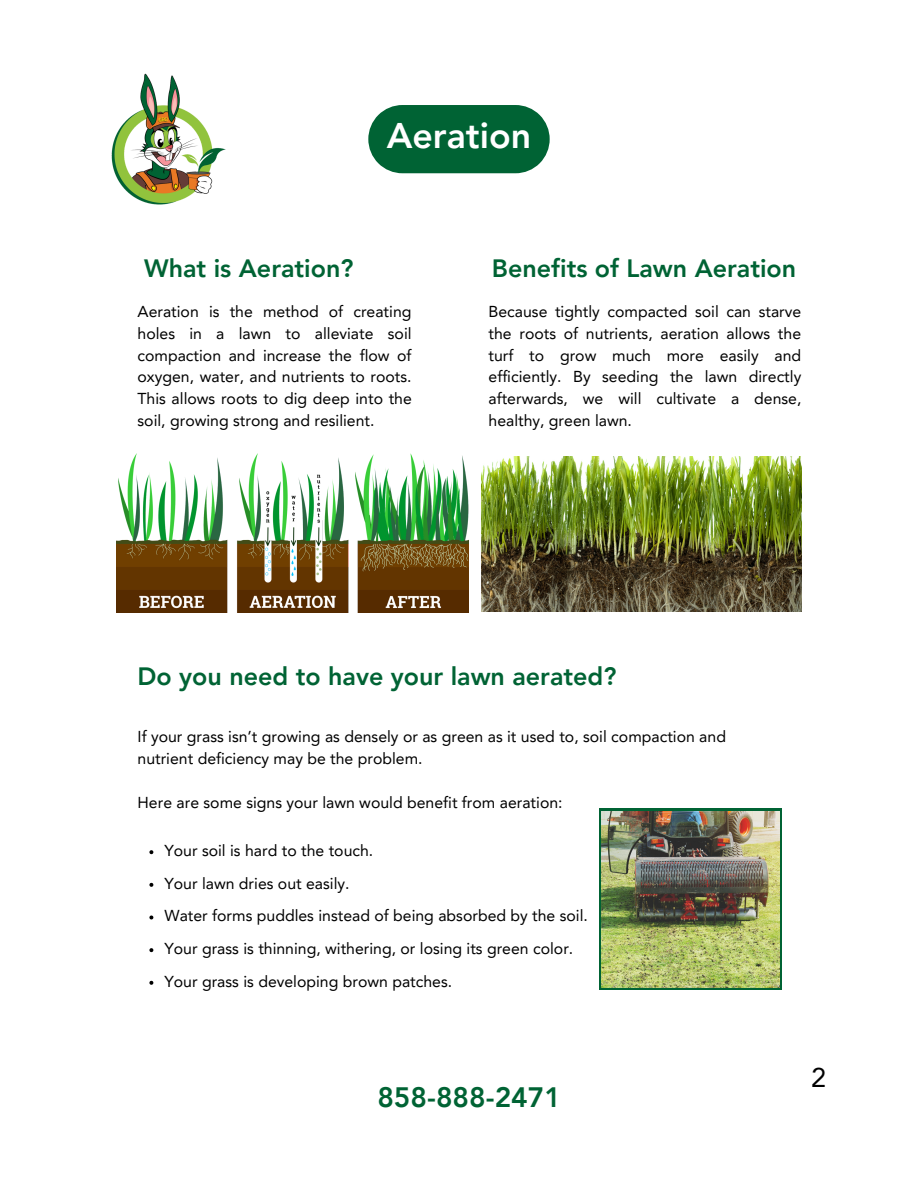
<style>
.page{position:relative;width:918px;height:1188px;background:#fff}
.page>*{position:absolute;margin:0;border:0;box-sizing:border-box;transform-origin:0 0}
.t1{font:800 35.55px "Avenir LT Pro";color:#fff}
.t2{font:800 28.05px "Avenir LT Pro";color:#006334}
.t3{font:27px "Avenir LT Pro";color:#000}
.t4{font:800 25.05px "Avenir LT Pro";color:#006334}
.t5{font:15.9px/21.8px "Avenir LT Pro";color:#000;text-align:justify}
</style>
<div class="page">
<img style="left:116px;top:454px;width:352px;height:159px">
<svg style="left:368px;top:105px;width:182px;height:68px;background:#157045"></svg>
<img style="left:481px;top:456px;width:321px;height:156px">
<svg style="left:599px;top:809px;width:182px;height:181px;background:#287843"></svg>
<img style="left:602px;top:811px;width:177px;height:177px">
<img style="left:111px;top:73px;width:115px;height:132px">
<svg style="left:149px;top:850px;width:4px;height:4px"></svg>
<svg style="left:149px;top:883px;width:4px;height:4px"></svg>
<svg style="left:149px;top:916px;width:4px;height:3px"></svg>
<svg style="left:149px;top:948px;width:4px;height:4px"></svg>
<svg style="left:149px;top:981px;width:4px;height:4px"></svg>
<h1 class="t1" style="left:387px;top:121px;width:146px">Aeration</h1>
<h3 class="t4" style="left:144px;top:258px;width:211px">What is Aeration?</h3>
<p class="t5" style="left:138px;top:302px;width:276px">Aeration is the method of creating holes in a lawn to alleviate soil compaction and increase the flow of oxygen, water, and nutrients to roots.<br>This allows roots to dig deep into the soil, growing strong and resilient.</p>
<h3 class="t4" style="left:492px;top:258px;width:306px">Benefits of Lawn Aeration</h3>
<p class="t5" style="left:489px;top:302px;width:314px">Because tightly compacted soil can starve the roots of nutrients, aeration allows the turf to grow much more easily and efficiently. By seeding the lawn directly afterwards, we will cultivate a dense, healthy, green lawn.</p>
<h3 class="t4" style="left:138px;top:666px;width:480px">Do you need to have your lawn aerated?</h3>
<p class="t5" style="left:138px;top:727px;width:590px">If your grass isn’t growing as densely or as green as it used to, soil compaction and nutrient deficiency may be the problem.</p>
<p class="t5" style="left:138px;top:793px;width:427px">Here are some signs your lawn would benefit from aeration:</p>
<p class="t5" style="left:164px;top:836px;width:425px;line-height:32.7px;text-align:left">Your soil is hard to the touch.<br>Your lawn dries out easily.<br>Water forms puddles instead of being absorbed by the soil.<br>Your grass is thinning, withering, or losing its green color.<br>Your grass is developing brown patches.</p>
<h2 class="t2" style="left:377px;top:1085px;width:185px">858-888-2471</h2>
<h3 class="t3" style="left:811px;top:1066px;width:17px">2</h3>
</div>
